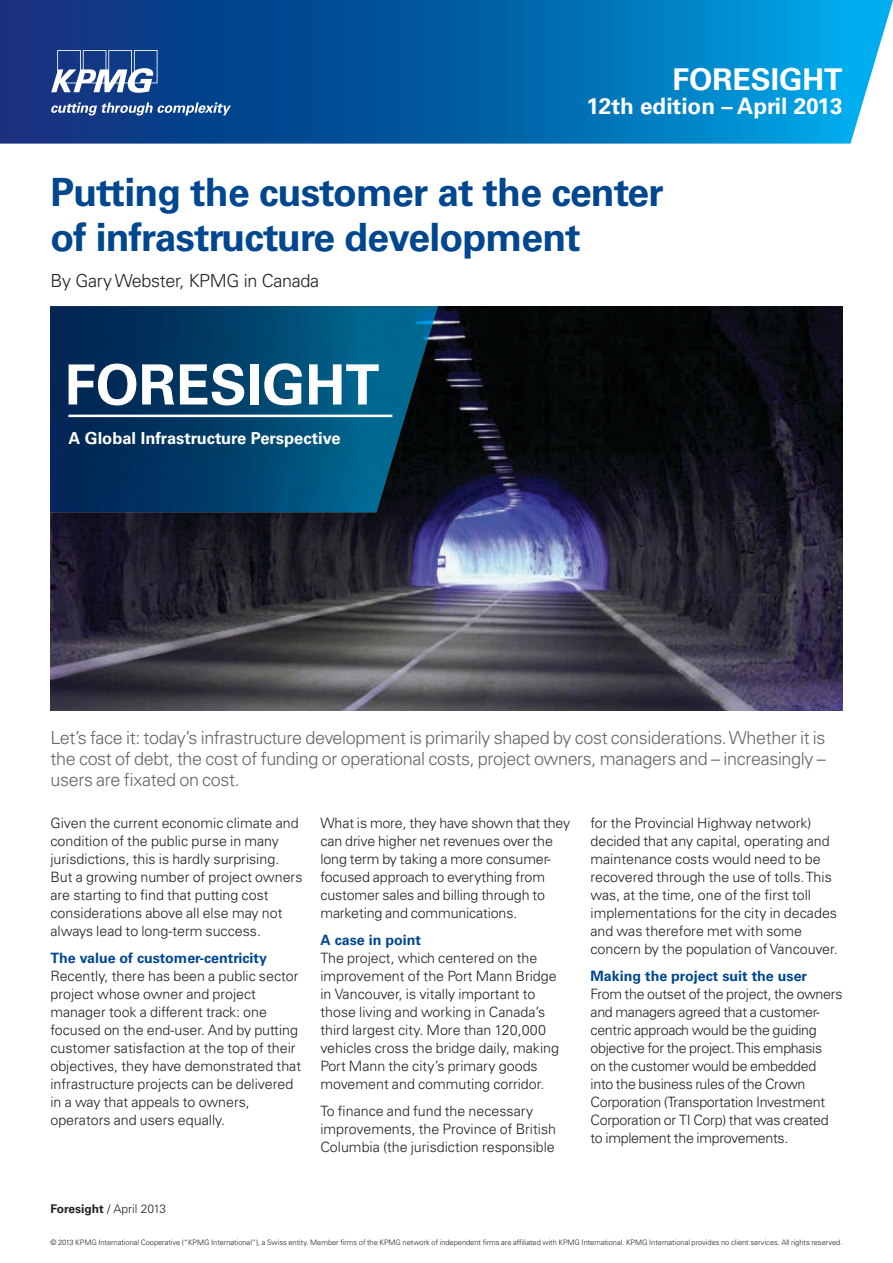
<style>
.page{position:relative;width:893px;height:1263px;background:#fff}
.page>*{position:absolute;margin:0;border:0;box-sizing:border-box;transform-origin:0 0}
.t1{font:700 55.5px "Univers LT Std";color:#fff}
.t2{font:700 39px/45px "Univers LT Std";letter-spacing:-.02em;color:#004790}
.t3{font:700 30px "Univers LT Std";color:#fff}
.t4{font:700 22.5px "Univers LT Std";color:#fff}
.t5{font:300 18px/21px "Univers LT Std";letter-spacing:-.02em;color:#636466;text-align:justify}
.t6{font:300 18px "Univers LT Std";letter-spacing:-.02em;color:#231f20}
.t7{font:700 16.5px "Univers LT Std";color:#fff}
.t8{font:300 14.25px/18px "Univers LT Std";color:#231f20}
.t9{font:300 14.25px/18px "Univers LT Std";letter-spacing:-.02em;color:#231f20}
.t10{font:700 14.25px "Univers LT Std";color:#004790}
.t11{font:300 12px "Univers LT Std";color:#231f20}
.t12{font:300 7.5px "Univers LT Std";letter-spacing:-.005em;color:#231f20}
.s1{font-weight:700}
</style>
<div class="page">
<svg style="left:0;top:0;width:893px;height:144px;background:#0a6aae"></svg>
<svg style="left:51px;top:50px;width:180px;height:66px;background:#3a639f"></svg>
<img style="left:50px;top:306px;width:792px;height:404px">
<svg style="left:50px;top:306px;width:388px;height:206px;background:#013f67"></svg>
<hr style="left:68px;top:415px;width:324px;height:2px;background:#fff">
<h3 class="t3" style="left:672px;top:61px;width:172px">FORESIGHT</h3>
<h3 class="t4" style="left:586px;top:92px;width:258px">12th edition – April 2013</h3>
<h2 class="t2" style="left:50px;top:171px;width:615px">Putting the customer at the center of infrastructure development</h2>
<p class="t6" style="left:50px;top:270px;width:270px">By Gary Webster, KPMG in Canada</p>
<h1 class="t1" style="left:65px;top:352px;width:316px">FORESIGHT</h1>
<p class="t7" style="left:68px;top:428px;width:274px">A Global Infrastructure Perspective</p>
<p class="t5" style="left:50px;top:727px;width:777px">Let’s face it: today’s infrastructure development is primarily shaped by cost considerations. Whether it is the cost of debt, the cost of funding or operational costs, project owners, managers and – increasingly – users are fixated on cost.</p>
<p class="t8" style="left:50px;top:813px;width:254px">Given the current economic climate and condition of the public purse in many jurisdictions, this is hardly surprising.<br>But a growing number of project owners are starting to find that putting cost considerations above all else may not always lead to long-term success.</p>
<p class="t10" style="left:50px;top:949px;width:218px">The value of customer-centricity</p>
<p class="t8" style="left:50px;top:966px;width:252px">Recently, there has been a public sector project whose owner and project manager took a different track: one focused on the end-user. And by putting customer satisfaction at the top of their objectives, they have demonstrated that infrastructure projects can be delivered in a way that appeals to owners, operators and users equally.</p>
<p class="t8" style="left:320px;top:813px;width:251px">What is more, they have shown that they can drive higher net revenues over the long term by taking a more consumer&shy;focused approach to everything from customer sales and billing through to marketing and communications.</p>
<p class="t10" style="left:320px;top:931px;width:102px">A case in point</p>
<p class="t8" style="left:320px;top:948px;width:240px">The project, which centered on the improvement of the Port Mann Bridge in Vancouver, is vitally important to those living and working in Canada’s third largest city. More than 120,000 vehicles cross the bridge daily, making Port Mann the city’s primary goods movement and commuting corridor.</p>
<p class="t8" style="left:320px;top:1101px;width:237px">To finance and fund the necessary improvements, the Province of British<br>Columbia (the jurisdiction responsible</p>
<p class="t11" style="left:50px;top:1201px;width:117px"><span class="s1">Foresight</span> / April 2013</p>
<p class="t8" style="left:590px;top:813px;width:249px">for the Provincial Highway network) decided that any capital, operating and maintenance costs would need to be recovered through the use of tolls. This was, at the time, one of the first toll implementations for the city in decades and was therefore met with some concern by the population of Vancouver.</p>
<p class="t10" style="left:590px;top:967px;width:218px">Making the project suit the user</p>
<p class="t9" style="left:590px;top:984px;width:253px">From the outset of the project, the owners and managers agreed that a customer&shy;centric approach would be the guiding objective for the project. This emphasis<br>on the customer would be embedded into the business rules of the Crown Corporation (Transportation Investment Corporation or TI Corp) that was created to implement the improvements.</p>
<p class="t12" style="left:50px;top:1238px;width:793px">© 2013 KPMG International Cooperative (“KPMG International”), a Swiss entity. Member firms of the KPMG network of independent firms are affiliated with KPMG International. KPMG International provides no client services. All rights reserved.</p>
</div>
